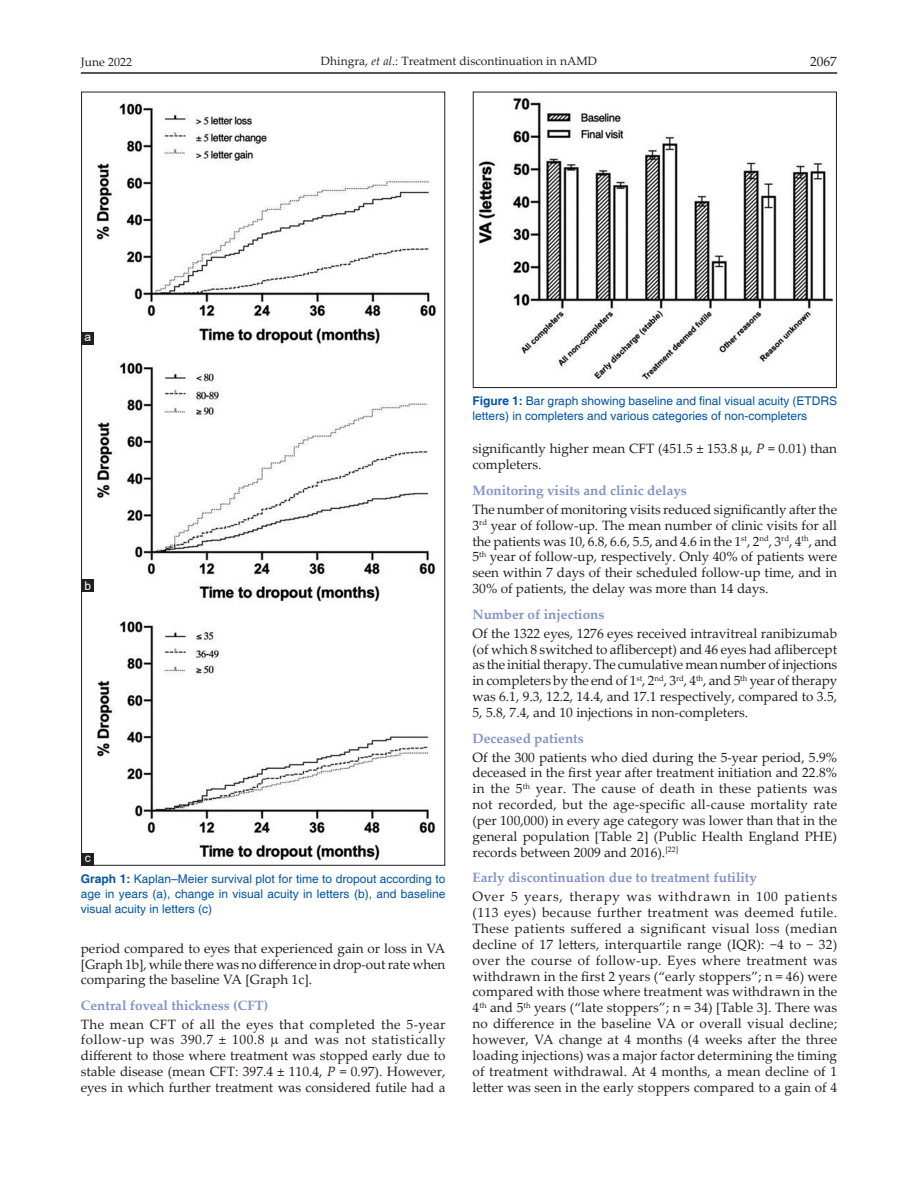
<style>
.page{position:relative;width:918px;height:1188px;background:#fff}
.page>*{position:absolute;margin:0;border:0;box-sizing:border-box;transform-origin:0 0}
.TXFL{font:13.5px/15.9px "Palatino Linotype";color:#231f20;text-align:justify}
.TX{font:13.5px/15.8px "Palatino Linotype";color:#231f20;text-align:justify}
.t1{font:700 13.5px "Palatino Linotype";color:#8193c9}
.TXFL-2{font:13.5px/15.8px "Palatino Linotype";letter-spacing:.03em;color:#231f20}
.RH_1{font:13.5px "Palatino Linotype";color:#231f20}
.FGC{font:12px/15px "Helvetica";color:#0155a5;text-align:justify}
.RH_1-2{font:12px "Palatino Linotype";color:#231f20}
.LABEL{font:12px "Arial";color:#fff}
.s1{font-style:italic}
.s2{font-weight:700}
</style>
<div class="page">
<hr style="left:81px;top:72px;width:756px;height:2px;background:#231f20">
<img style="left:83px;top:103px;width:353px;height:759px">
<div style="left:81px;top:853px;width:13px;height:12px;background:#231f20"></div>
<div style="left:81px;top:579px;width:13px;height:13px;background:#231f20"></div>
<div style="left:81px;top:332px;width:13px;height:12px;background:#231f20"></div>
<img style="left:478px;top:96px;width:355px;height:284px">
<div style="left:473px;top:92px;width:364px;height:296px;border:1px solid #231f20"></div>
<p class="RH_1-2" style="left:81px;top:54px;width:53px">June 2022</p>
<p class="RH_1-2" style="left:321px;top:53px;width:278px">Dhingra, <span class="s1">et al</span>.: Treatment discontinuation in nAMD</p>
<p class="RH_1" style="left:810px;top:52px;width:28px">2067</p>
<p class="LABEL" style="left:84px;top:329px;width:8px">a</p>
<p class="LABEL" style="left:84px;top:578px;width:8px">b</p>
<p class="LABEL" style="left:85px;top:850px;width:7px">c</p>
<p class="FGC" style="left:81px;top:872px;width:366px"><span class="s2">Graph 1:</span> Kaplan–Meier survival plot for time to dropout according to age in years (a), change in visual acuity in letters (b), and baseline visual acuity in letters (c)</p>
<p class="TX" style="left:81px;top:940px;width:366px">period compared to eyes that experienced gain or loss in VA [Graph 1b], while there was no difference in drop-out rate when comparing the baseline VA [Graph 1c].</p>
<h2 class="t1" style="left:81px;top:996px;width:189px">Central foveal thickness (CFT)</h2>
<p class="TXFL-2" style="left:81px;top:1016px;width:366px">The mean CFT of all the eyes that completed the 5‑year follow‑up was 390.7 ± 100.8</p>
<p class="TXFL" style="left:81px;top:1031px;width:366px;text-indent:204px">and was not statistically different to those where treatment was stopped early due to stable disease (mean CFT: 397.4 ± 110.4, <span class="s1">P</span> = 0.97). However, eyes in which further treatment was considered futile had a</p>
<p class="FGC" style="left:472px;top:394px;width:366px"><span class="s2">Figure 1:</span> Bar graph showing baseline and final visual acuity (ETDRS letters) in completers and various categories of non‑completers</p>
<p class="TXFL" style="left:472px;top:440px;width:366px">significantly higher mean CFT (451.5 ± 153.8 , <span class="s1">P</span> = 0.01) than completers.</p>
<h2 class="t1" style="left:472px;top:481px;width:216px">Monitoring visits and clinic delays</h2>
<p class="TXFL" style="left:472px;top:501px;width:366px">The number of monitoring visits reduced significantly after the 3<sup>rd</sup> year of follow‑up. The mean number of clinic visits for all the patients was 10, 6.8, 6.6, 5.5, and 4.6 in the 1<sup>st</sup>, 2<sup>nd</sup>, 3<sup>rd</sup>, 4<sup>th</sup>, and 5<sup>th</sup> year of follow‑up, respectively. Only 40% of patients were seen within 7 days of their scheduled follow‑up time, and in 30% of patients, the delay was more than 14 days.</p>
<h2 class="t1" style="left:472px;top:605px;width:133px">Number of injections</h2>
<p class="TXFL" style="left:472px;top:625px;width:366px">Of the 1322 eyes, 1276 eyes received intravitreal ranibizumab (of which 8 switched to aflibercept) and 46 eyes had aflibercept as the initial therapy. The cumulative mean number of injections in completers by the end of 1<sup>st</sup>, 2<sup>nd</sup>, 3<sup>rd</sup>, 4<sup>th</sup>, and 5<sup>th</sup> year of therapy was 6.1, 9.3, 12.2, 14.4, and 17.1 respectively, compared to 3.5, 5, 5.8, 7.4, and 10 injections in non‑completers.</p>
<h2 class="t1" style="left:473px;top:728px;width:113px">Deceased patients</h2>
<p class="TXFL" style="left:473px;top:748px;width:366px">Of the 300 patients who died during the 5‑year period, 5.9% deceased in the first year after treatment initiation and 22.8% in the 5<sup>th</sup> year. The cause of death in these patients was not recorded, but the age‑specific all‑cause mortality rate (per 100,000) in every age category was lower than that in the general population [Table 2] (Public Health England PHE) records between 2009 and 2016).<sup>[22]</sup></p>
<h2 class="t1" style="left:473px;top:868px;width:286px">Early discontinuation due to treatment futility</h2>
<p class="TXFL" style="left:473px;top:888px;width:366px">Over 5 years, therapy was withdrawn in 100 patients (113 eyes) because further treatment was deemed futile.<br>These patients suffered a significant visual loss (median decline of 17 letters, interquartile range (IQR): −4 to − 32) over the course of follow‑up. Eyes where treatment was withdrawn in the first 2 years (“early stoppers”; n = 46) were compared with those where treatment was withdrawn in the 4<sup>th</sup> and 5<sup>th</sup> years (“late stoppers”; n = 34) [Table 3]. There was no difference in the baseline VA or overall visual decline; however, VA change at 4 months (4 weeks after the three loading injections) was a major factor determining the timing of treatment withdrawal. At 4 months, a mean decline of 1 letter was seen in the early stoppers compared to a gain of 4</p>
</div>
